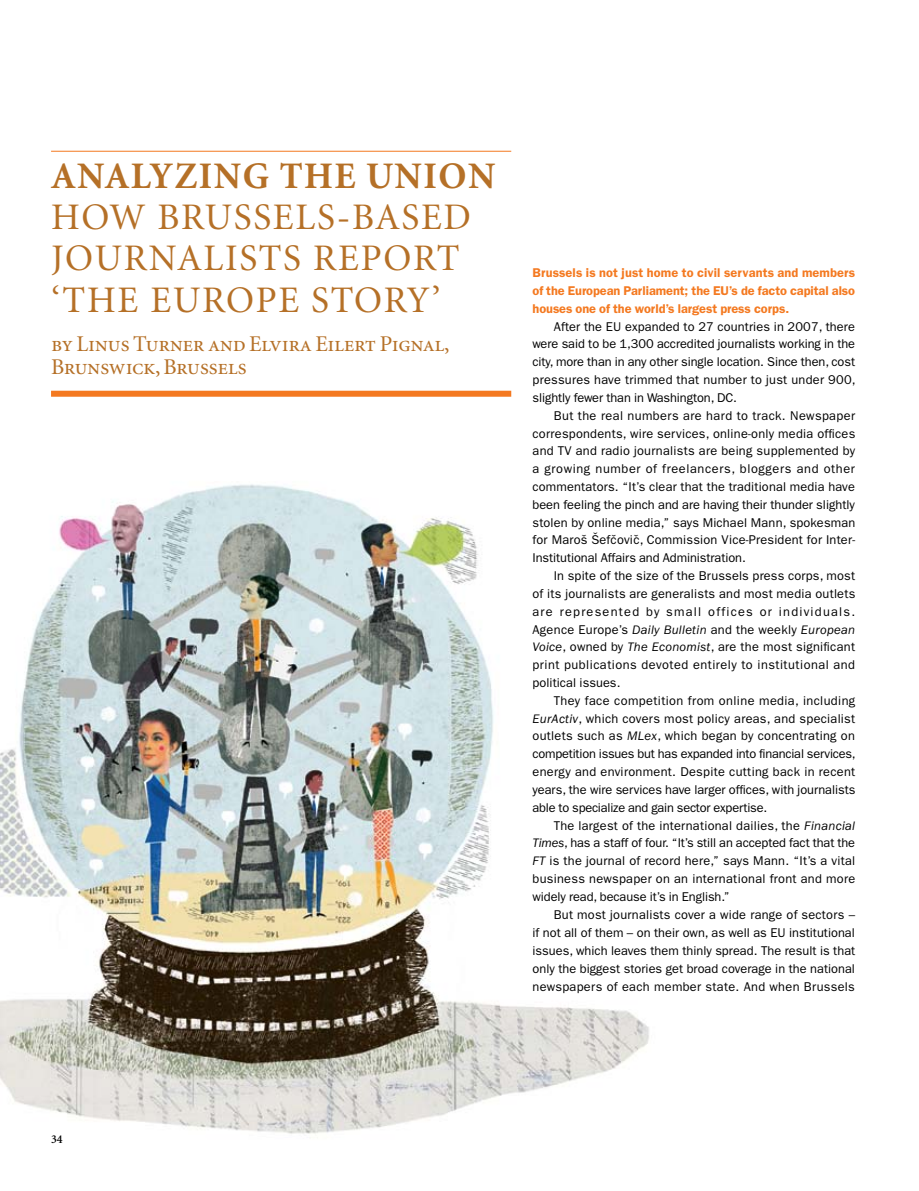
<style>
.page{position:relative;width:919px;height:1191px;background:#fff}
.page>*{position:absolute;margin:0;border:0;box-sizing:border-box;transform-origin:0 0}
.t1{font:37.5px/41.2px "Minion";letter-spacing:.045em;color:#b57027}
.t2{font:700 37.5px "Minion";letter-spacing:.04em;color:#b57027}
.t3{font:22.5px/22.5px "Minion Regular SC";letter-spacing:-.02em;color:#b57027}
.t4{font:12.75px/17.9px "ITC Franklin Gothic Std";color:#000;text-align:justify}
.t5{font:600 12.75px/17.9px "ITC Franklin Gothic Std";letter-spacing:-.005em;color:#f47920;text-align:justify}
.t6{font:600 12px "Minion";color:#000}
.s1{font-style:italic}
</style>
<div class="page">
<img style="left:0;top:484px;width:649px;height:650px">
<div style="left:51px;top:391px;width:460px;height:6px;background:#f47920"></div>
<hr style="left:51px;top:151px;width:460px;height:1px;background:#f47920">
<h1 class="t2" style="left:51px;top:157px;width:446px">ANALYZING THE UNION</h1>
<h1 class="t1" style="left:51px;top:198px;width:421px">HOW BRUSSELS-BASED<br>JOURNALISTS REPORT ‘THE EUROPE STORY’</h1>
<h2 class="t3" style="left:51px;top:333px;width:400px">by Linus Turner and Elvira Eilert Pignal,<br>Brunswick, Brussels</h2>
<p class="t5" style="left:532px;top:264px;width:324px">Brussels is not just home to civil servants and members of the European Parliament; the EU’s de facto capital also houses one of the world’s largest press corps.</p>
<p class="t4" style="left:532px;top:317px;width:325px;text-indent:21px">After the EU expanded to 27 countries in 2007, there were said to be 1,300 accredited journalists working in the city, more than in any other single location. Since then, cost pressures have trimmed that number to just under 900, slightly fewer than in Washington, DC.</p>
<p class="t4" style="left:532px;top:406px;width:324px;text-indent:21px">But the real numbers are hard to track. Newspaper correspondents, wire services, online-only media offices and TV and radio journalists are being supplemented by a growing number of freelancers, bloggers and other commentators. “It’s clear that the traditional media have been feeling the pinch and are having their thunder slightly stolen by online media,” says Michael Mann, spokesman for Maroš Šefcˇoviˇc, Commission Vice-President for Inter-Institutional Affairs and Administration.</p>
<p class="t4" style="left:532px;top:567px;width:324px;text-indent:21px">In spite of the size of the Brussels press corps, most of its journalists are generalists and most media outlets are represented by small offices or individuals.<br>Agence Europe’s <span class="s1">Daily Bulletin</span> and the weekly <span class="s1">European Voice</span>, owned by <span class="s1">The Economist</span>, are the most significant print publications devoted entirely to institutional and political issues.</p>
<p class="t4" style="left:532px;top:691px;width:325px;text-indent:21px">They face competition from online media, including <span class="s1">EurActiv</span>, which covers most policy areas, and specialist outlets such as <span class="s1">MLex</span>, which began by concentrating on competition issues but has expanded into financial services, energy and environment. Despite cutting back in recent years, the wire services have larger offices, with journalists able to specialize and gain sector expertise.</p>
<p class="t4" style="left:532px;top:816px;width:324px;text-indent:21px">The largest of the international dailies, the <span class="s1">Financial Times</span>, has a staff of four. “It’s still an accepted fact that the <span class="s1">FT</span> is the journal of record here,” says Mann. “It’s a vital business newspaper on an international front and more widely read, because it’s in English.”</p>
<p class="t4" style="left:532px;top:905px;width:324px;text-indent:21px">But most journalists cover a wide range of sectors – if not all of them – on their own, as well as EU institutional issues, which leaves them thinly spread. The result is that only the biggest stories get broad coverage in the national newspapers of each member state. And when Brussels</p>
<p class="t6" style="left:51px;top:1132px;width:13px">34</p>
</div>
